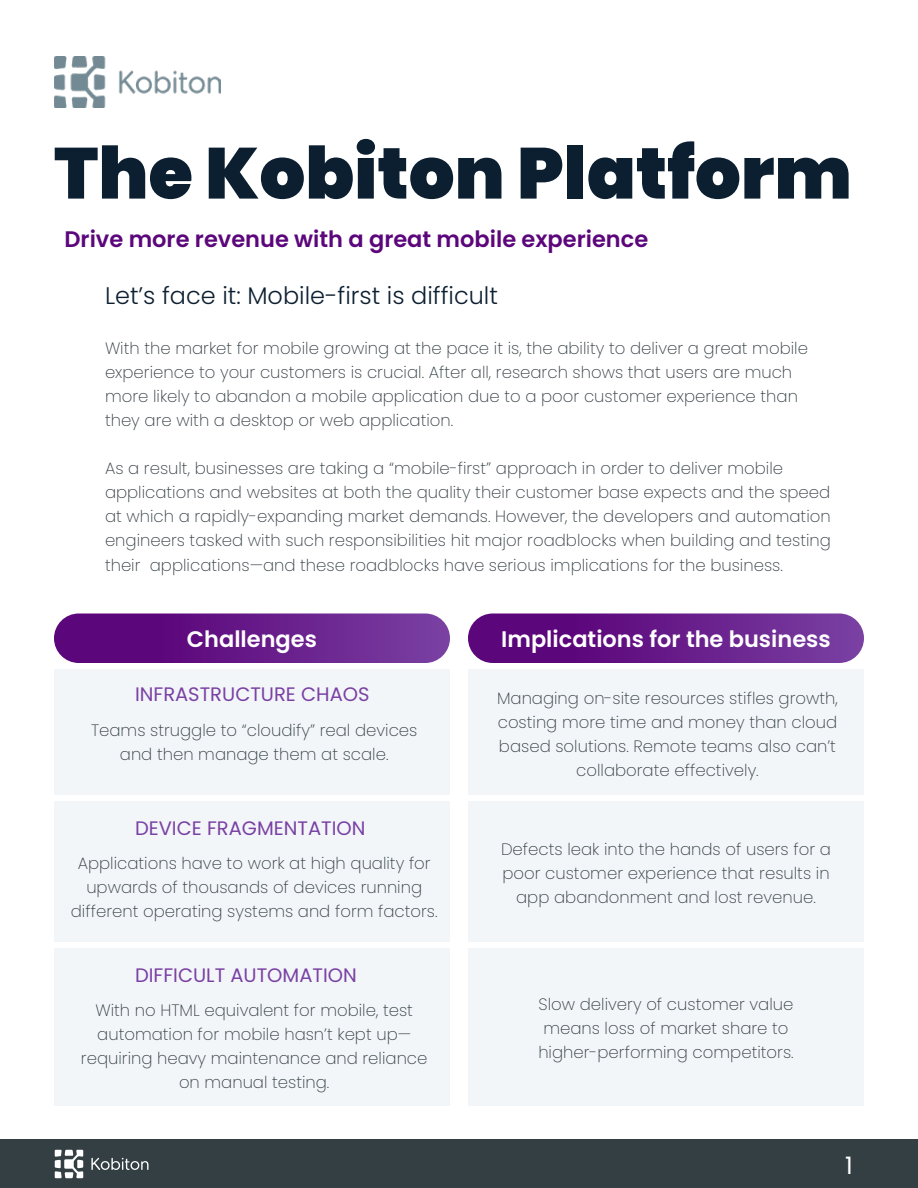
<style>
.page{position:relative;width:918px;height:1188px;background:#fff}
.page>*{position:absolute;margin:0;border:0;box-sizing:border-box;transform-origin:0 0}
.t1{font:900 72px "Poppins";color:#0b1f31}
.t2{font:300 24px "Poppins";color:#0d2031}
.t3{font:24px "Poppins";color:#fff}
.t4{font:600 22.5px "Poppins";color:#5c067b}
.t5{font:600 22.5px "Poppins";color:#fff}
.t6{font:19.5px "Poppins";color:#7a41a3}
.t7{font:200 16.5px/24px "Poppins";color:#343f44;text-align:center}
</style>
<div class="page">
<div style="left:0;top:1140px;width:918px;height:48px;background:#343f44"></div>
<svg style="left:55px;top:1150px;width:28px;height:28px"></svg>
<svg style="left:91px;top:1158px;width:57px;height:12px"></svg>
<div style="left:54px;top:669px;width:396px;height:126px;background:#f2f6f9"></div>
<div style="left:468px;top:669px;width:396px;height:126px;background:#f2f6f9"></div>
<div style="left:54px;top:801px;width:396px;height:141px;background:#f2f6f9"></div>
<div style="left:468px;top:801px;width:396px;height:141px;background:#f2f6f9"></div>
<div style="left:54px;top:948px;width:396px;height:158px;background:#f2f6f9"></div>
<div style="left:468px;top:948px;width:396px;height:158px;background:#f2f6f9"></div>
<img style="left:54px;top:56px;width:166px;height:51px">
<div style="left:54px;top:614px;width:396px;height:49px;background:linear-gradient(to right,#560073,#783da0);border-radius:25px"></div>
<div style="left:468px;top:614px;width:396px;height:49px;background:linear-gradient(to right,#560073,#783da0);border-radius:25px"></div>
<h1 class="t1" style="left:54px;top:132px;width:799px">The Kobiton Platform</h1>
<h3 class="t4" style="left:64px;top:226px;width:585px">Drive more revenue with a great mobile experience</h3>
<h2 class="t2" style="left:105px;top:281px;width:394px">Let’s face it: Mobile-first is difficult</h2>
<p class="t7" style="left:105px;top:337px;width:705px;text-align:left">With the market for mobile growing at the pace it is, the ability to deliver a great mobile experience to your customers is crucial. After all, research shows that users are much more likely to abandon a mobile application due to a poor customer experience than they are with a desktop or web application.</p>
<p class="t7" style="left:105px;top:457px;width:728px;text-align:left">As a result, businesses are taking a “mobile-first” approach in order to deliver mobile applications and websites at both the quality their customer base expects and the speed at which a rapidly-expanding market demands. However, the developers and automation engineers tasked with such responsibilities hit major roadblocks when building and testing their applications—and these roadblocks have serious implications for the business.</p>
<h3 class="t5" style="left:187px;top:626px;width:132px">Challenges</h3>
<h3 class="t5" style="left:501px;top:626px;width:331px">Implications for the business</h3>
<p class="t6" style="left:135px;top:683px;width:236px">INFRASTRUCTURE CHAOS</p>
<p class="t7" style="left:497px;top:686px;width:342px">Managing on-site resources stifles growth, costing more time and money than cloud based solutions. Remote teams also can’t collaborate effectively.</p>
<p class="t7" style="left:91px;top:718px;width:328px">Teams struggle to “cloudify” real devices and then manage them at scale.</p>
<p class="t6" style="left:135px;top:817px;width:232px">DEVICE FRAGMENTATION</p>
<p class="t7" style="left:71px;top:852px;width:368px">Applications have to work at high quality for upwards of thousands of devices running different operating systems and form factors.</p>
<p class="t6" style="left:135px;top:964px;width:223px">DIFFICULT AUTOMATION</p>
<p class="t7" style="left:81px;top:999px;width:348px">With no HTML equivalent for mobile, test automation for mobile hasn’t kept up— requiring heavy maintenance and reliance on manual testing.</p>
<p class="t7" style="left:501px;top:837px;width:331px">Defects leak into the hands of users for a poor customer experience that results in app abandonment and lost revenue.</p>
<p class="t7" style="left:538px;top:992px;width:257px">Slow delivery of customer value means loss of market share to higher-performing competitors.</p>
<h2 class="t3" style="left:845px;top:1152px;width:9px">1</h2>
</div>
